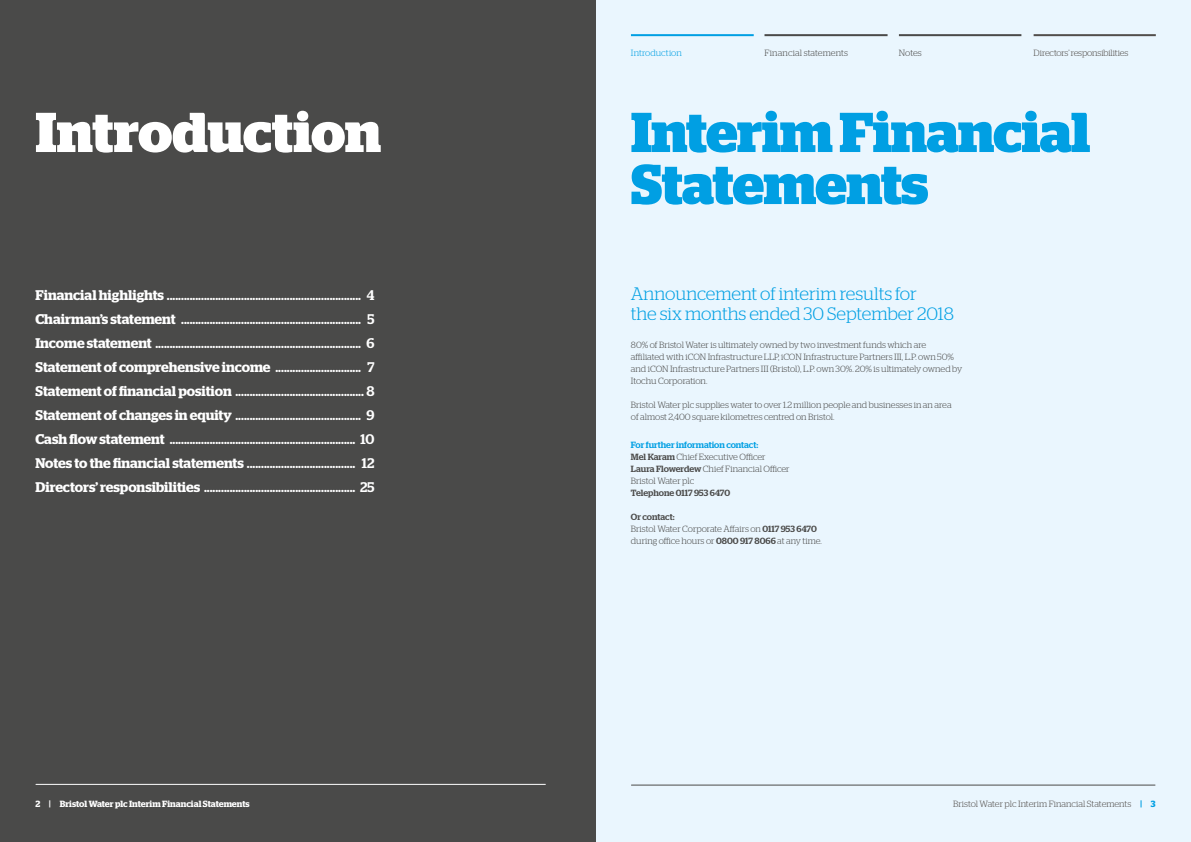
<style>
.page{position:relative;width:1191px;height:842px;background:#eaf6fe}
.page>*{position:absolute;margin:0;border:0;box-sizing:border-box;transform-origin:0 0}
.t1{font:700 56px/52px "Stag";letter-spacing:-.01em;color:#009fe3}
.t2{font:700 56px "Stag";letter-spacing:-.005em;color:#fff}
.t3{font:300 18px/20px "Stag";color:#009fe3}
.t4{font:500 14px/24px "Stag";color:#fff;text-align:justify}
.t5{font:300 9px/12px "Stag";color:#4a4a49}
.t6{font:300 9px "Stag";letter-spacing:-.01em;color:#524e4b}
.t7{font:600 9px "Stag";color:#fff}
.t8{font:500 9px "Stag";color:#4a4a49}
.t9{font:300 9px "Stag";color:#009fe3}
.s1{font-weight:600}
.s2{font-weight:500;color:#009fe3}
.s3{font-weight:500}
.s4{font-weight:600;color:#009fe3}
</style>
<div class="page">
<hr style="left:631px;top:784px;width:524px;height:1px;background:#4a4a49">
<hr style="left:764px;top:34px;width:123px;height:2px;background:#4a4a49">
<hr style="left:1033px;top:34px;width:122px;height:2px;background:#524e4b">
<hr style="left:899px;top:34px;width:122px;height:2px;background:#4a4a49">
<hr style="left:631px;top:34px;width:122px;height:2px;background:#009fe3">
<div style="left:0;top:0;width:595px;height:842px;background:#4a4a49"></div>
<hr style="left:36px;top:784px;width:509px;height:1px;background:#fff">
<h1 class="t2" style="left:35px;top:100px;width:347px">Introduction</h1>
<p class="t4" style="left:35px;top:283px;width:340px"><span class="s1">Financial highlights</span> .................................................................... 4<br><span class="s1">Chairman’s statement</span> ............................................................... 5<br><span class="s1">Income statement</span> ........................................................................ 6<br><span class="s1">Statement of comprehensive income</span> .............................. 7<br><span class="s1">Statement of financial position</span> ............................................. 8<br><span class="s1">Statement of changes in equity</span> ............................................ 9<br><span class="s1">Cash flow statement</span> ................................................................. 10<br><span class="s1">Notes to the financial statements</span> ...................................... 12<br><span class="s1">Directors’ responsibilities</span> ..................................................... 25</p>
<p class="t7" style="left:35px;top:798px;width:216px">2 | Bristol Water plc Interim Financial Statements</p>
<p class="t9" style="left:631px;top:48px;width:52px">Introduction</p>
<p class="t5" style="left:764px;top:47px;width:85px">Financial statements</p>
<p class="t5" style="left:899px;top:47px;width:24px">Notes</p>
<p class="t6" style="left:1033px;top:48px;width:96px">Directors’ responsibilities</p>
<p class="t6" style="left:1064px;top:48px;width:3px">’</p>
<h1 class="t1" style="left:631px;top:106px;width:461px">Interim Financial<br>Statements</h1>
<p class="t3" style="left:631px;top:283px;width:325px">Announcement of interim results for<br>the six months ended 30 September 2018</p>
<p class="t5" style="left:631px;top:339px;width:333px">80% of Bristol Water is ultimately owned by two investment funds which are<br>affiliated with iCON Infrastructure LLP, iCON Infrastructure Partners III, L.P. own 50% and iCON Infrastructure Partners III (Bristol), L.P. own 30%. 20% is ultimately owned by Itochu Corporation.</p>
<p class="t5" style="left:631px;top:399px;width:322px">Bristol Water plc supplies water to over 1.2 million people and businesses in an area of almost 2,400 square kilometres centred on Bristol.</p>
<p class="t5" style="left:631px;top:439px;width:160px"><span class="s2">For further information contact:<br></span><span class="s3">Mel Karam</span> Chief Executive Officer<br><span class="s3">Laura Flowerdew</span> Chief Financial Officer<br>Bristol Water plc</p>
<p class="t8" style="left:631px;top:488px;width:101px">Telephone 0117 953 6470</p>
<p class="t5" style="left:631px;top:511px;width:192px"><span class="s3">Or contact:<br></span>Bristol Water Corporate Affairs on <span class="s3">0117 953 6470 </span>during office hours or <span class="s3">0800 917 8066</span> at any time.</p>
<p class="t6" style="left:953px;top:798px;width:204px">Bristol Water plc Interim Financial Statements <span class="s4">| 3</span></p>
</div>
